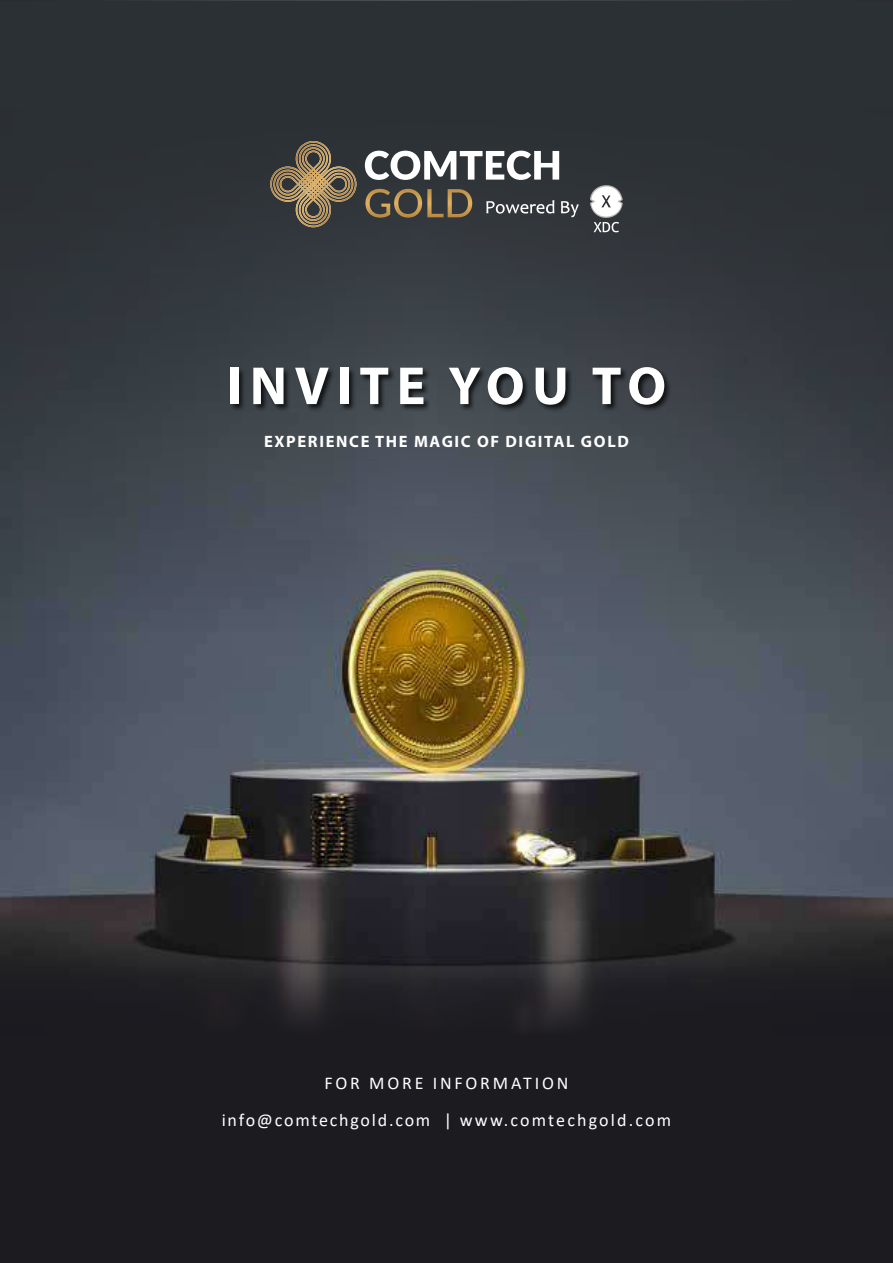
<style>
.page{position:relative;width:893px;height:1263px;background:#fff}
.page>*{position:absolute;margin:0;border:0;box-sizing:border-box;transform-origin:0 0}
.t1{font:700 54px "Myriad Pro";letter-spacing:.14em;color:#fff}
.t2{font:18px/36.6px "Calibri";letter-spacing:.12em;color:#fff;text-align:center}
.t3{font:700 16.5px "Myriad Pro";letter-spacing:.1em;color:#fff}
</style>
<div class="page">
<div style="left:0;top:1px;width:893px;height:1262px;background:#1c1b20"></div>
<img style="left:0;top:631px;width:893px;height:394px">
<svg style="left:0;top:1px;width:893px;height:630px;background:#393f44"></svg>
<div style="left:229px;top:366px;width:442px;height:46px;background:#000;opacity:.75"></div>
<svg style="left:365px;top:151px;width:194px;height:29px;background:#929597"></svg>
<svg style="left:365px;top:189px;width:107px;height:29px;background:#635742"></svg>
<svg style="left:269px;top:141px;width:87px;height:86px;background:#665d4a"></svg>
<svg style="left:590px;top:178px;width:33px;height:54px;background:#919396"></svg>
<svg style="left:486px;top:200px;width:93px;height:17px;background:#616468"></svg>
<h1 class="t1" style="left:227px;top:351px;width:441px">INVITE YOU TO</h1>
<p class="t3" style="left:264px;top:431px;width:366px">EXPERIENCE THE MAGIC OF DIGITAL GOLD</p>
<p class="t2" style="left:222px;top:1064px;width:451px">FOR MORE INFORMATION info@comtechgold.com | www.comtechgold.com</p>
</div>
